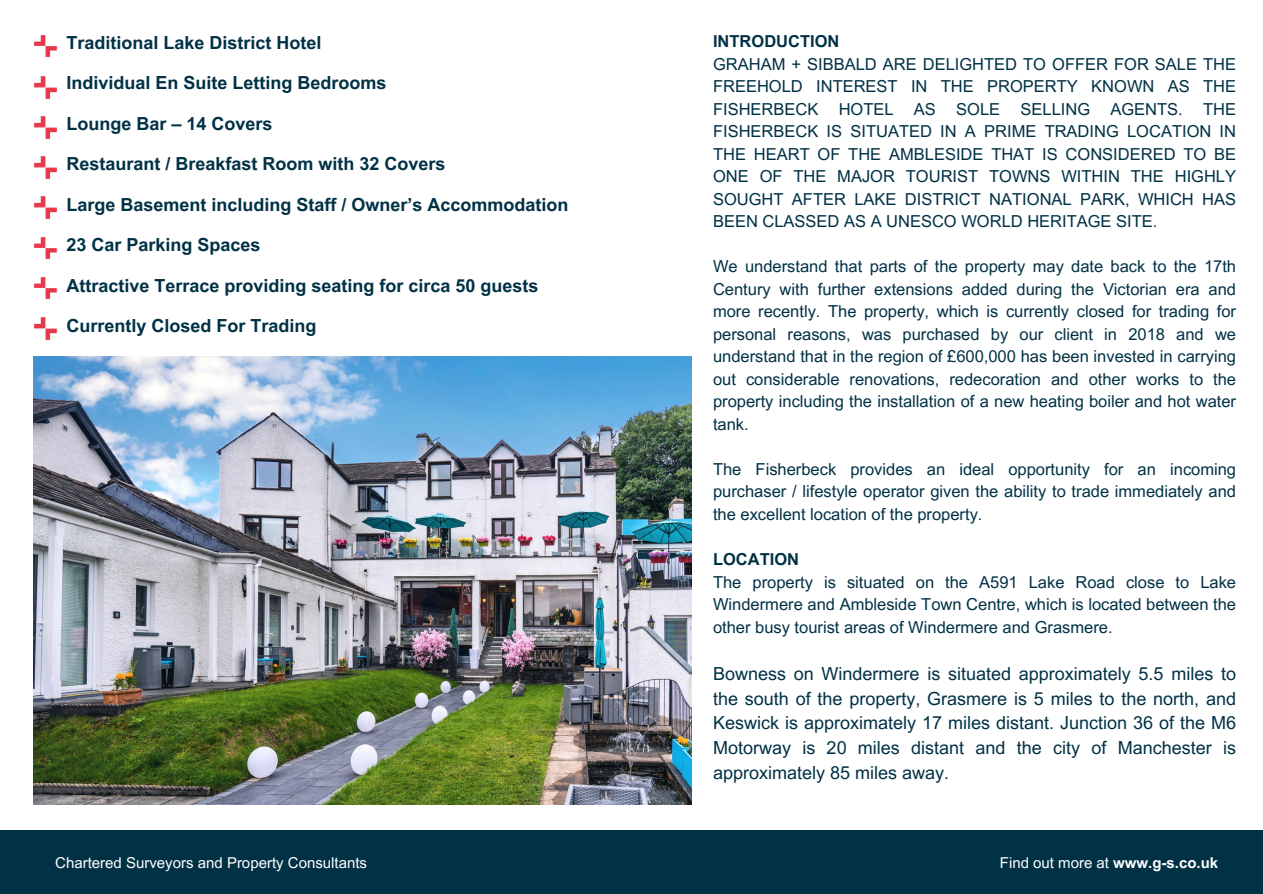
<style>
.page{position:relative;width:1263px;height:894px;background:#fff}
.page>*{position:absolute;margin:0;border:0;box-sizing:border-box;transform-origin:0 0}
.t1{font:700 18px "Arial MT Pro";color:#003145}
.t2{font:18px/24.8px "Arial MT Pro";color:#003145;text-align:justify}
.t3{font:16.5px/22.5px "Arial MT Pro";color:#003145;text-align:justify}
.t4{font:700 16.5px "Arial MT Pro";color:#003145}
.t5{font:15px "Arial MT Pro";color:#fff}
.s1{font-weight:700}
</style>
<div class="page">
<div style="left:0;top:830px;width:1263px;height:63px;background:#003145"></div>
<img style="left:34px;top:35px;width:23px;height:23px">
<img style="left:34px;top:356px;width:658px;height:448px">
<img style="left:34px;top:76px;width:23px;height:23px">
<img style="left:34px;top:116px;width:23px;height:23px">
<img style="left:34px;top:156px;width:23px;height:23px">
<img style="left:34px;top:196px;width:23px;height:23px">
<img style="left:34px;top:237px;width:23px;height:22px">
<img style="left:34px;top:277px;width:23px;height:23px">
<img style="left:34px;top:317px;width:23px;height:23px">
<p class="t1" style="left:66px;top:35px;width:257px">Traditional Lake District Hotel</p>
<p class="t1" style="left:66px;top:76px;width:322px">Individual En Suite Letting Bedrooms</p>
<p class="t1" style="left:66px;top:116px;width:208px">Lounge Bar – 14 Covers</p>
<p class="t1" style="left:66px;top:157px;width:381px">Restaurant / Breakfast Room with 32 Covers</p>
<p class="t1" style="left:66px;top:197px;width:504px">Large Basement including Staff / Owner’s Accommodation</p>
<p class="t1" style="left:66px;top:238px;width:196px">23 Car Parking Spaces</p>
<p class="t1" style="left:66px;top:278px;width:474px">Attractive Terrace providing seating for circa 50 guests</p>
<p class="t1" style="left:66px;top:319px;width:252px">Currently Closed For Trading</p>
<p class="t4" style="left:713px;top:35px;width:128px">INTRODUCTION</p>
<p class="t3" style="left:713px;top:55px;width:525px">GRAHAM + SIBBALD ARE DELIGHTED TO OFFER FOR SALE THE FREEHOLD INTEREST IN THE PROPERTY KNOWN AS THE FISHERBECK HOTEL AS SOLE SELLING AGENTS. THE FISHERBECK IS SITUATED IN A PRIME TRADING LOCATION IN THE HEART OF THE AMBLESIDE THAT IS CONSIDERED TO BE ONE OF THE MAJOR TOURIST TOWNS WITHIN THE HIGHLY SOUGHT AFTER LAKE DISTRICT NATIONAL PARK, WHICH HAS BEEN CLASSED AS A UNESCO WORLD HERITAGE SITE.</p>
<p class="t3" style="left:713px;top:257px;width:525px">We understand that parts of the property may date back to the 17th Century with further extensions added during the Victorian era and more recently. The property, which is currently closed for trading for personal reasons, was purchased by our client in 2018 and we understand that in the region of £600,000 has been invested in carrying out considerable renovations, redecoration and other works to the property including the installation of a new heating boiler and hot water tank.</p>
<p class="t3" style="left:713px;top:460px;width:525px">The Fisherbeck provides an ideal opportunity for an incoming purchaser / lifestyle operator given the ability to trade immediately and the excellent location of the property.</p>
<p class="t4" style="left:713px;top:553px;width:88px">LOCATION</p>
<p class="t3" style="left:713px;top:572px;width:525px">The property is situated on the A591 Lake Road close to Lake Windermere and Ambleside Town Centre, which is located between the other busy tourist areas of Windermere and Grasmere.</p>
<p class="t2" style="left:713px;top:663px;width:525px">Bowness on Windermere is situated approximately 5.5 miles to the south of the property, Grasmere is 5 miles to the north, and Keswick is approximately 17 miles distant. Junction 36 of the M6<br>Motorway is 20 miles distant and the city of Manchester is approximately 85 miles away.</p>
<h2 class="t5" style="left:55px;top:856px;width:313px">Chartered Surveyors and Property Consultants</h2>
<p class="t5" style="left:1000px;top:856px;width:220px">Find out more at <span class="s1">www.g-s.co.uk</span></p>
</div>
